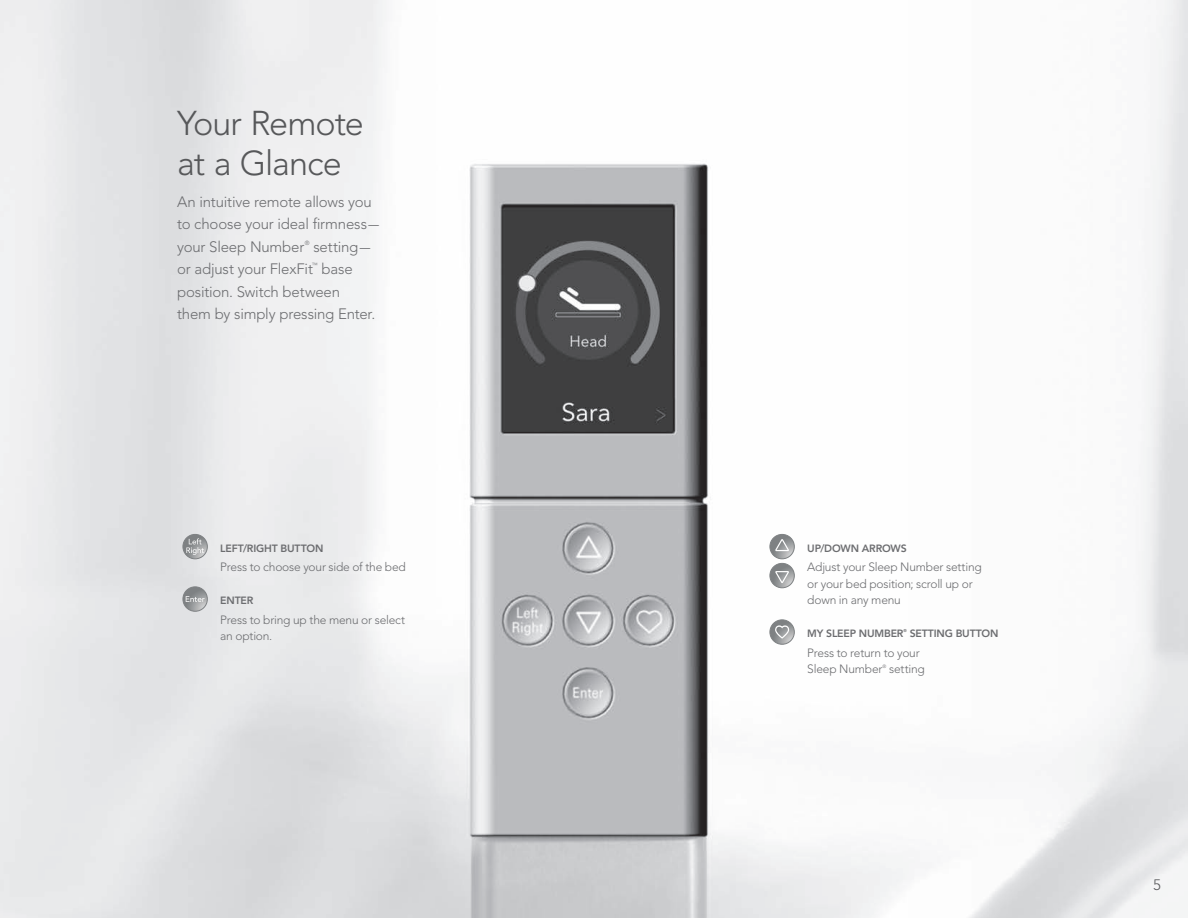
<style>
.page{position:relative;width:1188px;height:918px;background:#fff}
.page>*{position:absolute;margin:0;border:0;box-sizing:border-box;transform-origin:0 0}
.t1{font:300 34.2px/39.6px "Avenir LT Std";letter-spacing:-.025em;color:#57585a}
.t2{font:300 15px/22.5px "Avenir LT Std";letter-spacing:-.015em;color:#6c6d70}
.t3{font:300 15px "Avenir LT Std";color:#57585a}
.t4{font:300 12px/16.5px "Avenir LT Std";letter-spacing:-.02em;color:#6c6d70}
.t5{font:800 10.5px "Avenir LT Std";letter-spacing:-.015em;color:#6c6d70}
.t6{font:300 6px "Avenir LT Std";color:#6c6d70}
.t7{font:300 4.8px "Avenir LT Std";color:#6c6d70}
.t8{font:800 4.2px "Avenir LT Std";color:#6c6d70}
</style>
<div class="page">
<img style="left:0;top:0;width:1188px;height:918px">
<svg style="left:770px;top:534px;width:24px;height:25px"></svg>
<div style="left:770px;top:534px;width:25px;height:25px;border:1px solid #7e8183;border-radius:50%"></div>
<svg style="left:775px;top:539px;width:14px;height:12px"></svg>
<svg style="left:770px;top:620px;width:24px;height:24px"></svg>
<div style="left:770px;top:619px;width:25px;height:26px;border:1px solid #7e8183;border-radius:50%"></div>
<svg style="left:775px;top:625px;width:14px;height:14px"></svg>
<svg style="left:183px;top:534px;width:24px;height:25px"></svg>
<div style="left:183px;top:534px;width:25px;height:25px;border:1px solid #7e8183;border-radius:50%"></div>
<svg style="left:186px;top:538px;width:18px;height:17px"></svg>
<svg style="left:183px;top:587px;width:24px;height:24px"></svg>
<div style="left:183px;top:586px;width:25px;height:26px;border:1px solid #7e8183;border-radius:50%"></div>
<svg style="left:186px;top:596px;width:19px;height:6px"></svg>
<svg style="left:770px;top:563px;width:24px;height:25px"></svg>
<div style="left:770px;top:563px;width:25px;height:25px;border:1px solid #7e8183;border-radius:50%"></div>
<svg style="left:775px;top:571px;width:14px;height:12px"></svg>
<h1 class="t1" style="left:177px;top:104px;width:188px">Your Remote at a Glance</h1>
<p class="t2" style="left:177px;top:190px;width:203px">An intuitive remote allows you to choose your ideal firmness— your Sleep Number</p>
<p class="t6" style="left:305px;top:239px;width:6px">®</p>
<p class="t2" style="left:313px;top:235px;width:58px">setting—</p>
<p class="t2" style="left:177px;top:258px;width:137px">or adjust your FlexFit</p>
<p class="t6" style="left:312px;top:262px;width:7px">™</p>
<p class="t2" style="left:177px;top:258px;width:200px;text-indent:145px">base position. Switch between them by simply pressing Enter.</p>
<p class="t5" style="left:220px;top:542px;width:105px">LEFT/RIGHT BUTTON</p>
<p class="t4" style="left:220px;top:559px;width:187px">Press to choose your side of the bed</p>
<p class="t5" style="left:220px;top:594px;width:35px">ENTER</p>
<p class="t4" style="left:220px;top:612px;width:186px">Press to bring up the menu or select an option.</p>
<p class="t5" style="left:807px;top:542px;width:101px">UP/DOWN ARROWS</p>
<p class="t4" style="left:807px;top:559px;width:176px">Adjust your Sleep Number setting or your bed position; scroll up or down in any menu</p>
<p class="t5" style="left:807px;top:627px;width:98px">MY SLEEP NUMBER</p>
<p class="t8" style="left:903px;top:629px;width:5px">®</p>
<p class="t5" style="left:910px;top:627px;width:90px">SETTING BUTTON</p>
<p class="t4" style="left:807px;top:645px;width:114px">Press to return to your<br>Sleep Number</p>
<p class="t7" style="left:883px;top:664px;width:5px">®</p>
<p class="t4" style="left:889px;top:661px;width:37px">setting</p>
<p class="t3" style="left:1153px;top:876px;width:9px">5</p>
</div>
